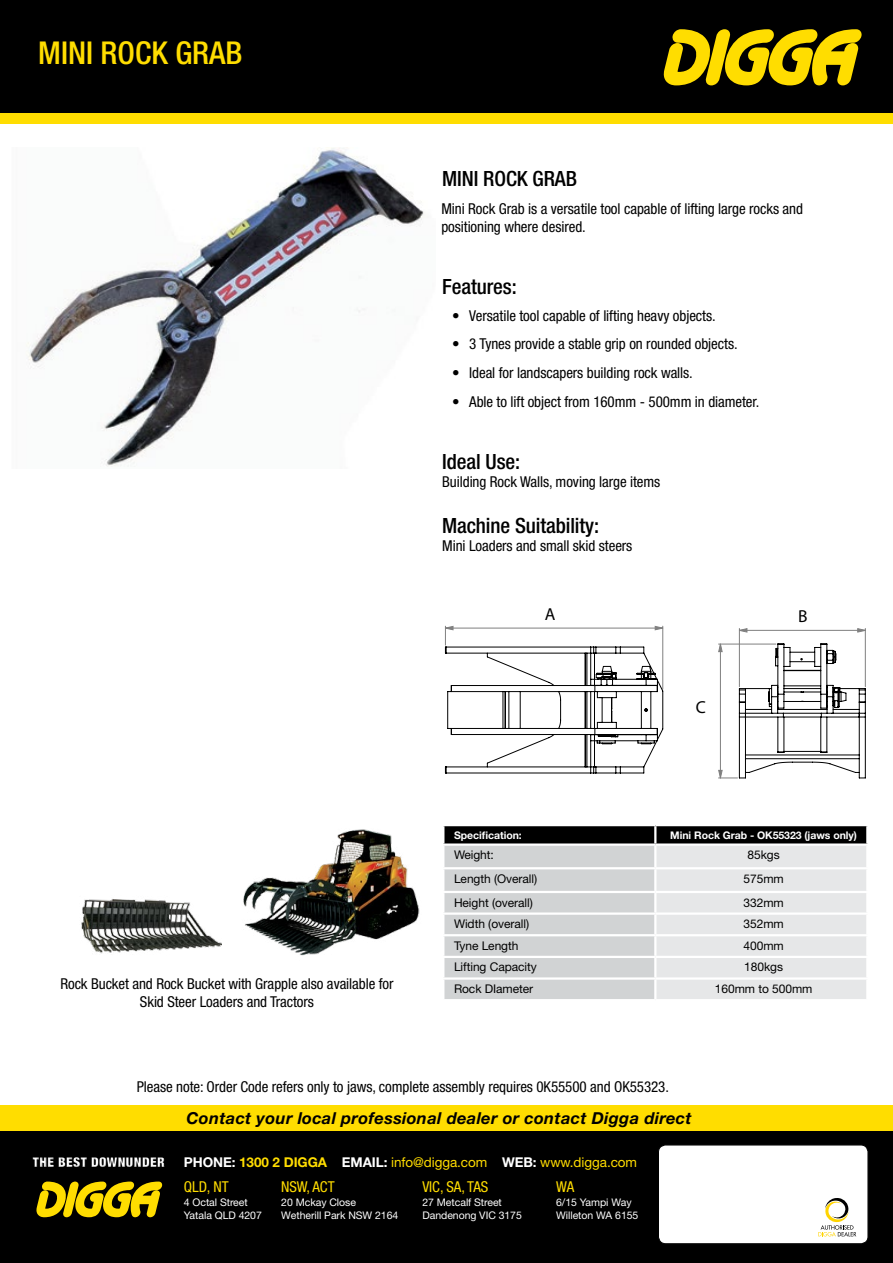
<style>
.page{position:relative;width:893px;height:1263px;background:#fff}
.page>*{position:absolute;margin:0;border:0;box-sizing:border-box;transform-origin:0 0}
.t1{font:500 condensed 31.5px "Helvetica Neue LT Std";color:#fd0}
.t2{font:500 condensed 21px "Helvetica Neue LT Std";letter-spacing:-.005em;color:#000}
.t3{font:17.4px "Myriad Pro";color:#000}
.t4{font:italic 700 16.5px "Helvetica Neue LT Std";letter-spacing:.02em;color:#000}
.t5{font:condensed 15px/18px "Helvetica Neue LT Std";letter-spacing:-.005em;color:#000}
.t6{font:condensed 15px "Helvetica Neue LT Std";letter-spacing:-.005em;color:#fd0}
.t7{font:13.5px "Helvetica Neue LT Std";letter-spacing:-.005em;color:#fd0}
.t8{font:900 condensed 13.5px "Helvetica Neue LT Std";letter-spacing:.02em;color:#fff}
.t9{font:12px "Helvetica Neue LT Std";letter-spacing:-.005em;color:#000}
.t10{font:10.5px/13.5px "Helvetica Neue LT Std";letter-spacing:-.005em;color:#fff}
.t11{font:700 10.5px "Helvetica Neue LT Std";letter-spacing:-.005em;color:#fff}
.s1{font-weight:700;color:#fff}
.s2{font-weight:700}
</style>
<div class="page">
<div style="left:0;top:0;width:893px;height:114px;background:#000"></div>
<div style="left:0;top:113px;width:893px;height:10px;background:#fd0"></div>
<svg style="left:664px;top:29px;width:198px;height:57px"></svg>
<div style="left:0;top:1130px;width:893px;height:133px;background:#000"></div>
<div style="left:0;top:1106px;width:893px;height:25px;background:#fd0"></div>
<div style="left:658px;top:1144px;width:210px;height:100px;background:#fff;border-radius:8px"></div>
<div style="left:658px;top:1145px;width:210px;height:99px;border:1px solid #000;border-radius:7px"></div>
<svg style="left:818px;top:1198px;width:38px;height:38px"></svg>
<svg style="left:36px;top:1181px;width:126px;height:36px"></svg>
<div style="left:32px;top:1157px;width:133px;height:10px;background:#000;opacity:.75"></div>
<svg style="left:443px;top:825px;width:425px;height:174px;background:#c7c9c9"></svg>
<hr style="left:442px;top:867px;width:213px;height:2px;background:#fff">
<hr style="left:655px;top:867px;width:213px;height:2px;background:#fff">
<hr style="left:655px;top:912px;width:213px;height:3px;background:#fff">
<hr style="left:655px;top:934px;width:213px;height:2px;background:#fff">
<hr style="left:655px;top:956px;width:213px;height:2px;background:#fff">
<hr style="left:655px;top:977px;width:213px;height:3px;background:#fff">
<hr style="left:442px;top:912px;width:213px;height:3px;background:#fff">
<hr style="left:442px;top:934px;width:213px;height:2px;background:#fff">
<hr style="left:442px;top:956px;width:213px;height:2px;background:#fff">
<hr style="left:442px;top:977px;width:213px;height:3px;background:#fff">
<img style="left:27px;top:148px;width:397px;height:319px">
<img style="left:81px;top:899px;width:141px;height:55px">
<img style="left:243px;top:829px;width:177px;height:127px">
<hr style="left:739px;top:628px;width:1px;height:59px;background:#808080">
<hr style="left:865px;top:628px;width:1px;height:59px;background:#808080">
<svg style="left:739px;top:628px;width:127px;height:4px"></svg>
<svg style="left:445px;top:626px;width:218px;height:147px"></svg>
<svg style="left:718px;top:644px;width:148px;height:135px"></svg>
<h1 class="t1" style="left:38px;top:34px;width:206px">MINI ROCK GRAB</h1>
<p class="t5" style="left:60px;top:975px;width:335px;text-align:center">Rock Bucket and Rock Bucket with Grapple also available for<br>Skid Steer Loaders and Tractors</p>
<h2 class="t2" style="left:442px;top:166px;width:136px">MINI ROCK GRAB</h2>
<p class="t5" style="left:441px;top:199px;width:363px">Mini Rock Grab is a versatile tool capable of lifting large rocks and positioning where desired.</p>
<h2 class="t2" style="left:442px;top:274px;width:76px">Features:</h2>
<p class="t5" style="left:452px;top:306px;width:265px">• Versatile tool capable of lifting heavy objects.</p>
<p class="t5" style="left:452px;top:335px;width:287px">• 3 Tynes provide a stable grip on rounded objects.</p>
<p class="t5" style="left:452px;top:364px;width:242px">• Ideal for landscapers building rock walls.</p>
<p class="t5" style="left:452px;top:392px;width:309px">• Able to lift object from 160mm - 500mm in diameter.</p>
<h2 class="t2" style="left:442px;top:449px;width:79px">Ideal Use:</h2>
<p class="t5" style="left:442px;top:473px;width:220px">Building Rock Walls, moving large items</p>
<h2 class="t2" style="left:442px;top:513px;width:158px">Machine Suitability:</h2>
<p class="t5" style="left:442px;top:537px;width:192px">Mini Loaders and small skid steers</p>
<p class="t3" style="left:545px;top:603px;width:12px">A</p>
<p class="t3" style="left:798px;top:605px;width:11px">B</p>
<p class="t3" style="left:696px;top:696px;width:12px">C</p>
<p class="t11" style="left:454px;top:828px;width:69px">Specification:</p>
<p class="t11" style="left:670px;top:828px;width:188px">Mini Rock Grab - OK55323 (jaws only)</p>
<p class="t9" style="left:454px;top:848px;width:41px">Weight:</p>
<p class="t9" style="left:748px;top:848px;width:34px">85kgs</p>
<p class="t9" style="left:454px;top:871px;width:85px">Length (Overall)</p>
<p class="t9" style="left:744px;top:871px;width:42px">575mm</p>
<p class="t9" style="left:454px;top:895px;width:80px">Height (overall)</p>
<p class="t9" style="left:744px;top:895px;width:42px">332mm</p>
<p class="t9" style="left:454px;top:917px;width:77px">Width (overall)</p>
<p class="t9" style="left:744px;top:917px;width:42px">352mm</p>
<p class="t9" style="left:454px;top:938px;width:66px">Tyne Length</p>
<p class="t9" style="left:744px;top:938px;width:42px">400mm</p>
<p class="t9" style="left:454px;top:960px;width:84px">Lifting Capacity</p>
<p class="t9" style="left:744px;top:960px;width:40px">180kgs</p>
<p class="t9" style="left:454px;top:982px;width:81px">Rock DIameter</p>
<p class="t9" style="left:715px;top:982px;width:99px">160mm to 500mm</p>
<p class="t5" style="left:137px;top:1077px;width:534px">Please note: Order Code refers only to jaws, complete assembly requires 0K55500 and OK55323.</p>
<p class="t8" style="left:33px;top:1153px;width:133px">THE BEST DOWNUNDER</p>
<p class="t4" style="left:186px;top:1108px;width:507px">Contact your local professional dealer or contact Digga direct</p>
<p class="t7" style="left:184px;top:1154px;width:455px"><span class="s1">PHONE:</span> <span class="s2">1300 2 DIGGA</span> <span class="s1">EMAIL:</span> info@digga.com <span class="s1">WEB:</span> www.digga.com</p>
<p class="t6" style="left:184px;top:1178px;width:46px">QLD, NT</p>
<p class="t10" style="left:184px;top:1195px;width:80px">4 Octal Street<br>Yatala QLD 4207</p>
<p class="t6" style="left:281px;top:1178px;width:55px">NSW, ACT</p>
<p class="t10" style="left:281px;top:1195px;width:119px">20 Mckay Close<br>Wetherill Park NSW 2164</p>
<p class="t6" style="left:422px;top:1178px;width:67px">VIC, SA, TAS</p>
<p class="t10" style="left:422px;top:1195px;width:101px">27 Metcalf Street<br>Dandenong VIC 3175</p>
<p class="t6" style="left:556px;top:1178px;width:19px">WA</p>
<p class="t10" style="left:556px;top:1195px;width:84px">6/15 Yampi Way<br>Willeton WA 6155</p>
</div>
